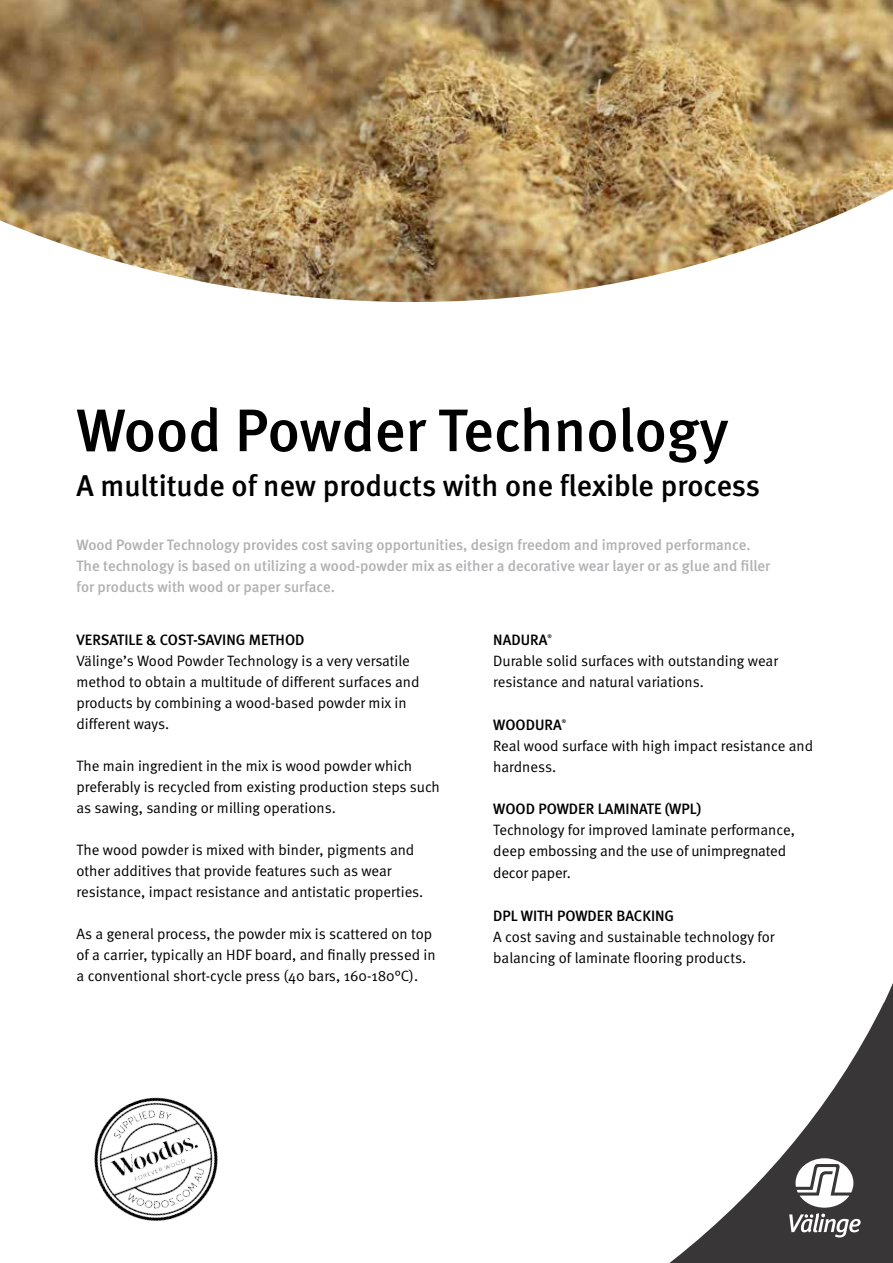
<style>
.page{position:relative;width:893px;height:1263px;background:#fff}
.page>*{position:absolute;margin:0;border:0;box-sizing:border-box;transform-origin:0 0}
.t1{font:60px "Meta Medium LF";color:#000}
.t2{font:30px "Meta Medium LF";color:#000}
.t3{font:15px/21px "Meta Normal";color:#000}
.t4{font:500 15px/21px "Meta";color:#b1b0b3}
.t5{font:15px "Meta Medium LF";color:#000}
.t6{font:5.25px "Meta Medium LF";color:#000}
</style>
<div class="page">
<svg style="left:669px;top:983px;width:224px;height:280px"></svg>
<svg style="left:789px;top:1158px;width:72px;height:79px"></svg>
<img style="left:0;top:0;width:893px;height:302px">
<img style="left:94px;top:1097px;width:124px;height:124px">
<h1 class="t1" style="left:77px;top:396px;width:653px">Wood Powder Technology</h1>
<h2 class="t2" style="left:77px;top:468px;width:685px">A multitude of new products with one flexible process</h2>
<p class="t4" style="left:77px;top:535px;width:695px">Wood Powder Technology provides cost saving opportunities, design freedom and improved performance.<br>The technology is based on utilizing a wood-powder mix as either a decorative wear layer or as glue and filler for products with wood or paper surface.</p>
<p class="t5" style="left:493px;top:631px;width:56px">NADURA</p>
<p class="t6" style="left:547px;top:633px;width:6px">®</p>
<p class="t3" style="left:493px;top:650px;width:286px">Durable solid surfaces with outstanding wear resistance and natural variations.</p>
<p class="t5" style="left:493px;top:716px;width:70px">WOODURA</p>
<p class="t6" style="left:562px;top:718px;width:6px">®</p>
<p class="t3" style="left:493px;top:735px;width:321px">Real wood surface with high impact resistance and hardness.</p>
<p class="t5" style="left:493px;top:800px;width:210px">WOOD POWDER LAMINATE (WPL)</p>
<p class="t3" style="left:493px;top:819px;width:303px">Technology for improved laminate performance, deep embossing and the use of unimpregnated decor paper.</p>
<p class="t5" style="left:493px;top:907px;width:182px">DPL WITH POWDER BACKING</p>
<p class="t3" style="left:493px;top:926px;width:283px">A cost saving and sustainable technology for balancing of laminate flooring products.</p>
<p class="t5" style="left:77px;top:631px;width:229px">VERSATILE &amp; COST-SAVING METHOD</p>
<p class="t3" style="left:77px;top:650px;width:344px">Välinge’s Wood Powder Technology is a very versatile method to obtain a multitude of different surfaces and products by combining a wood-based powder mix in different ways.</p>
<p class="t3" style="left:77px;top:755px;width:365px">The main ingredient in the mix is wood powder which preferably is recycled from existing production steps such as sawing, sanding or milling operations.</p>
<p class="t3" style="left:77px;top:839px;width:348px">The wood powder is mixed with binder, pigments and other additives that provide features such as wear resistance, impact resistance and antistatic properties.</p>
<p class="t3" style="left:77px;top:923px;width:361px">As a general process, the powder mix is scattered on top of a carrier, typically an HDF board, and finally pressed in a conventional short-cycle press (40 bars, 160-180°C).</p>
</div>
